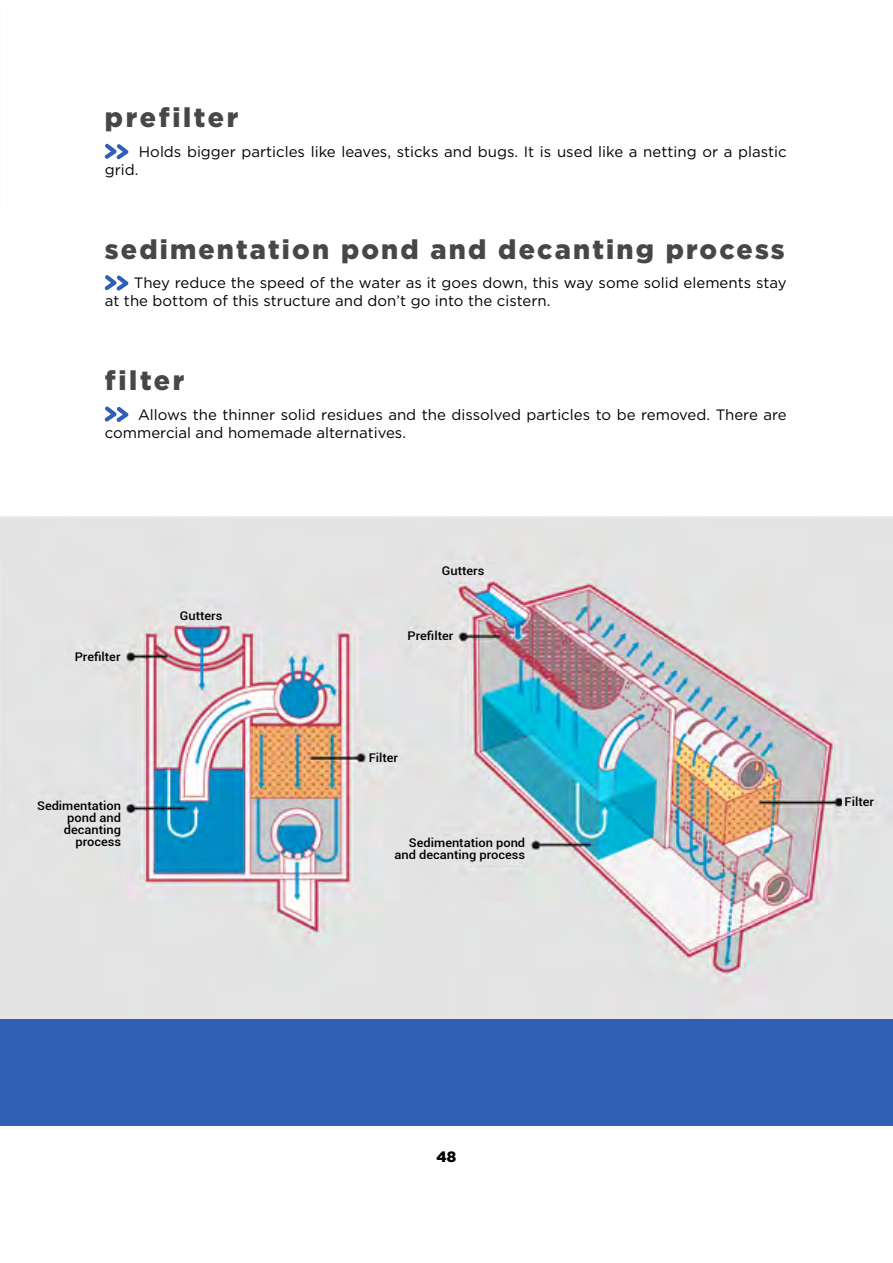
<style>
.page{position:relative;width:893px;height:1263px;background:#fff}
.page>*{position:absolute;margin:0;border:0;box-sizing:border-box;transform-origin:0 0}
.t1{font:900 27px "Gotham";letter-spacing:.08em;color:#474747}
.t2{font:900 27px "Gotham";letter-spacing:.1em;color:#474747}
.t3{font:15px/18px "Gotham";color:#000}
.t4{font:900 15px "Gotham";color:#000}
.t5{font:500 12px/12px "Roboto";color:#000;text-align:right;scale:1.07 1}
</style>
<div class="page">
<img style="left:0;top:517px;width:893px;height:502px">
<div style="left:165px;top:609px;width:75px;height:14px;background:#e3e3e3"></div>
<div style="left:430px;top:564px;width:75px;height:14px;background:#e3e3e3"></div>
<div style="left:399px;top:629px;width:58px;height:14px;background:#e3e3e3"></div>
<div style="left:843px;top:795px;width:32px;height:14px;background:#e3e3e3"></div>
<div style="left:428px;top:836px;width:101px;height:26px;background:#e3e3e3"></div>
<div style="left:24px;top:799px;width:101px;height:26px;background:#e3e3e3"></div>
<div style="left:66px;top:650px;width:58px;height:13px;background:#e3e3e3"></div>
<div style="left:367px;top:751px;width:32px;height:13px;background:#e3e3e3"></div>
<div style="left:0;top:1019px;width:893px;height:107px;background:#305fb6"></div>
<svg style="left:104px;top:144px;width:24px;height:16px"></svg>
<svg style="left:104px;top:275px;width:24px;height:16px"></svg>
<svg style="left:104px;top:406px;width:24px;height:16px"></svg>
<svg style="left:0;top:879px;width:1px;height:63px"></svg>
<h1 class="t2" style="left:105px;top:102px;width:135px">prefilter</h1>
<p class="t3" style="left:139px;top:142px;width:649px">Holds bigger particles like leaves, sticks and bugs. It is used like a netting or a plastic</p>
<p class="t3" style="left:105px;top:160px;width:35px">grid.</p>
<h1 class="t1" style="left:105px;top:234px;width:681px">sedimentation pond and decanting process</h1>
<p class="t3" style="left:105px;top:274px;width:683px;text-indent:29px">They reduce the speed of the water as it goes down, this way some solid elements stay at the bottom of this structure and don’t go into the cistern.</p>
<h1 class="t1" style="left:105px;top:365px;width:81px">filter</h1>
<p class="t3" style="left:105px;top:405px;width:683px;text-indent:33px">Allows the thinner solid residues and the dissolved particles to be removed. There are commercial and homemade alternatives.</p>
<p class="t5" style="left:75px;top:650px;width:44px">Prefilter</p>
<p class="t5" style="left:37px;top:799px;width:80px">Sedimentation pond and decanting process</p>
<p class="t5" style="left:180px;top:609px;width:41px">Gutters</p>
<p class="t5" style="left:442px;top:564px;width:41px">Gutters</p>
<p class="t5" style="left:408px;top:629px;width:44px">Prefilter</p>
<p class="t5" style="left:369px;top:751px;width:29px">Filter</p>
<p class="t5" style="left:394px;top:836px;width:124px">Sedimentation pond and decanting process</p>
<p class="t5" style="left:845px;top:795px;width:29px">Filter</p>
<p class="t4" style="left:437px;top:1148px;width:21px">48</p>
</div>
